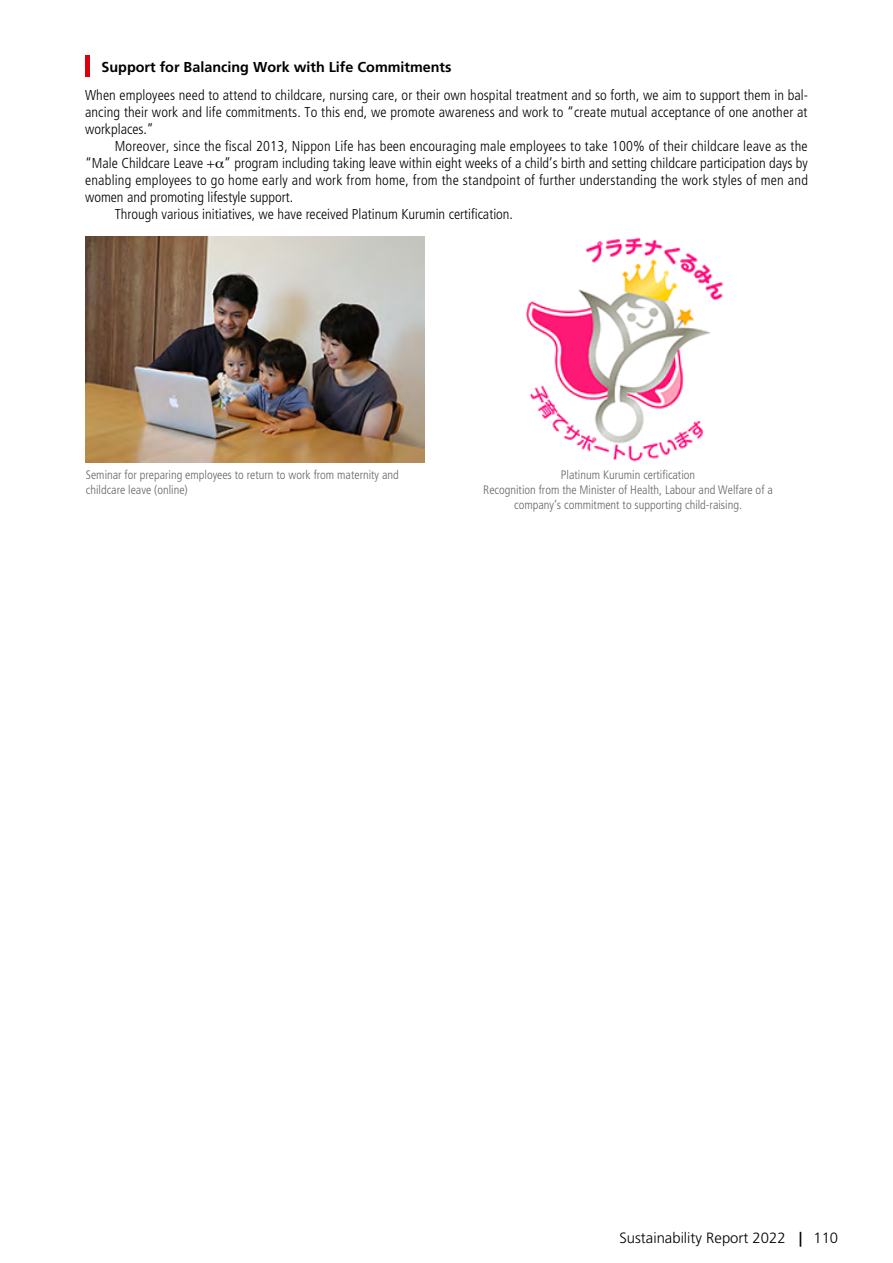
<style>
.page{position:relative;width:893px;height:1263px;background:#fff}
.page>*{position:absolute;margin:0;border:0;box-sizing:border-box;transform-origin:0 0}
.t1{font:300 14.85px "Frutiger LT Std";color:#000}
.t2{font:300 condensed 14.4px/17px "Frutiger LT Std";letter-spacing:.01em;color:#000;text-align:justify}
.t3{font:700 14.4px "Frutiger LT Std";color:#000}
.t4{font:300 condensed 12.15px/14.9px "Frutiger LT Std";color:#666}
</style>
<div class="page">
<img style="left:526px;top:237px;width:197px;height:225px">
<div style="left:85px;top:55px;width:5px;height:22px;background:#dc000c"></div>
<img style="left:85px;top:236px;width:340px;height:226px">
<p class="t3" style="left:102px;top:59px;width:352px">Support for Balancing Work with Life Commitments</p>
<p class="t2" style="left:85px;top:87px;width:724px">When employees need to attend to childcare, nursing care, or their own hospital treatment and so forth, we aim to support them in bal&shy;ancing their work and life commitments. To this end, we promote awareness and work to “create mutual acceptance of one another at workplaces.”</p>
<p class="t2" style="left:115px;top:138px;width:694px">Moreover, since the fiscal 2013, Nippon Life has been encouraging male employees to take 100% of their childcare leave as the</p>
<p class="t2" style="left:85px;top:155px;width:724px">“Male Childcare Leave + ” program including taking leave within eight weeks of a child’s birth and setting childcare participation days by</p>
<p class="t2" style="left:85px;top:172px;width:724px">enabling employees to go home early and work from home, from the standpoint of further understanding the work styles of men and</p>
<p class="t2" style="left:85px;top:189px;width:210px">women and promoting lifestyle support.</p>
<p class="t2" style="left:115px;top:206px;width:400px">Through various initiatives, we have received Platinum Kurumin certification.</p>
<p class="t4" style="left:86px;top:468px;width:314px">Seminar for preparing employees to return to work from maternity and childcare leave (online)</p>
<p class="t4" style="left:483px;top:468px;width:291px;text-align:center">Platinum Kurumin certification<br>Recognition from the Minister of Health, Labour and Welfare of a company’s commitment to supporting child-raising.</p>
<p class="t1" style="left:619px;top:1229px;width:220px">Sustainability Report 2022 | 110</p>
</div>
